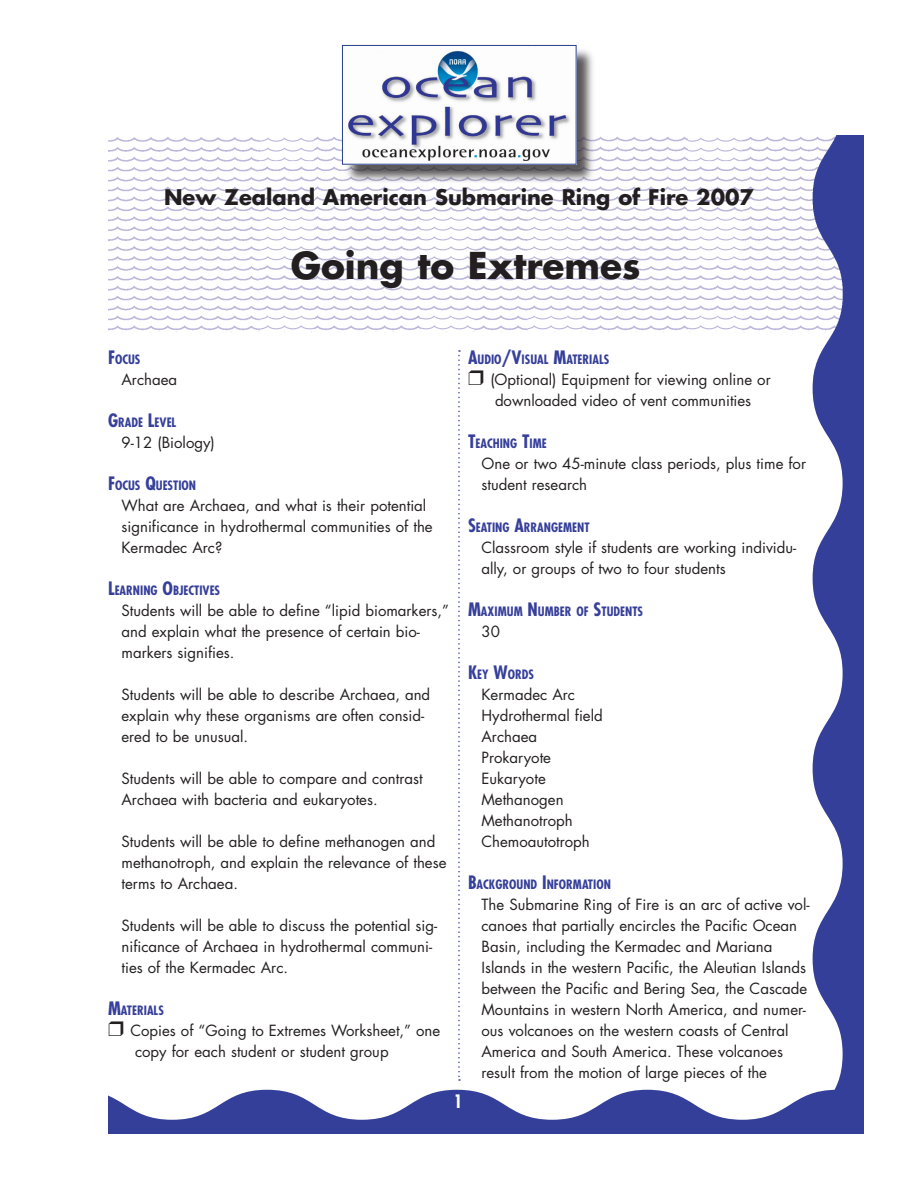
<style>
.page{position:relative;width:918px;height:1188px;background:#fff}
.page>*{position:absolute;margin:0;border:0;box-sizing:border-box;transform-origin:0 0}
.body_text_lists{font:700 36px "Futura";color:#231f20}
.body_text_lists-2{font:700 21px "Futura";color:#231f20}
.body_text_lists-3{font:15px/21px "Futura";color:#231f20}
.Materials{font:15px/21px "Futura";color:#231f20}
.Sub_head{font:700 condensed 12.6px "Futura";color:#363f9a}
.s1{font-size:18px}
</style>
<div class="page">
<svg style="left:261px;top:256px;width:52px;height:4px"></svg>
<svg style="left:261px;top:246px;width:52px;height:4px"></svg>
<svg style="left:261px;top:217px;width:52px;height:23px"></svg>
<svg style="left:421px;top:256px;width:53px;height:4px"></svg>
<svg style="left:421px;top:246px;width:53px;height:4px"></svg>
<svg style="left:421px;top:217px;width:53px;height:23px"></svg>
<svg style="left:528px;top:256px;width:53px;height:4px"></svg>
<svg style="left:528px;top:246px;width:53px;height:4px"></svg>
<svg style="left:528px;top:217px;width:53px;height:23px"></svg>
<svg style="left:689px;top:256px;width:52px;height:4px"></svg>
<svg style="left:689px;top:246px;width:52px;height:4px"></svg>
<svg style="left:689px;top:217px;width:52px;height:23px"></svg>
<svg style="left:261px;top:137px;width:52px;height:24px"></svg>
<svg style="left:689px;top:137px;width:52px;height:24px"></svg>
<svg style="left:261px;top:318px;width:52px;height:14px"></svg>
<svg style="left:421px;top:318px;width:53px;height:14px"></svg>
<svg style="left:528px;top:318px;width:53px;height:14px"></svg>
<svg style="left:689px;top:318px;width:52px;height:14px"></svg>
<svg style="left:813px;top:369px;width:51px;height:721px;fill:#343f9a"></svg>
<img style="left:108px;top:137px;width:153px;height:196px">
<img style="left:313px;top:135px;width:108px;height:198px">
<img style="left:474px;top:186px;width:54px;height:145px">
<img style="left:581px;top:136px;width:108px;height:197px">
<img style="left:741px;top:135px;width:123px;height:234px">
<img style="left:260px;top:161px;width:55px;height:52px">
<img style="left:420px;top:183px;width:55px;height:30px">
<img style="left:527px;top:183px;width:55px;height:30px">
<img style="left:688px;top:161px;width:54px;height:52px">
<img style="left:260px;top:265px;width:55px;height:53px">
<img style="left:420px;top:265px;width:55px;height:53px">
<img style="left:527px;top:265px;width:55px;height:53px">
<img style="left:688px;top:265px;width:54px;height:53px">
<div style="left:344px;top:47px;width:253px;height:136px;background:#231f20;opacity:.75"></div>
<img style="left:344px;top:47px;width:231px;height:116px">
<div style="left:342px;top:45px;width:235px;height:120px;border:1px solid #253f8e"></div>
<svg style="left:458px;top:350px;width:2px;height:731px"></svg>
<svg style="left:108px;top:1090px;width:756px;height:44px"></svg>
<p class="body_text_lists-2" style="left:164px;top:183px;width:591px">New Zealand American Submarine Ring of Fire 2007</p>
<p class="body_text_lists" style="left:291px;top:240px;width:351px">Going to Extremes</p>
<p class="Sub_head" style="left:108px;top:352px;width:34px"><span class="s1">F</span>OCUS</p>
<p class="body_text_lists-3" style="left:122px;top:369px;width:57px">Archaea</p>
<p class="Sub_head" style="left:108px;top:415px;width:69px"><span class="s1">G</span>RADE <span class="s1">L</span>EVEL</p>
<p class="body_text_lists-3" style="left:122px;top:432px;width:95px">9-12 (Biology)</p>
<p class="Sub_head" style="left:108px;top:478px;width:90px"><span class="s1">F</span>OCUS <span class="s1">Q</span>UESTION</p>
<p class="body_text_lists-3" style="left:122px;top:495px;width:313px">What are Archaea, and what is their potential significance in hydrothermal communities of the<br>Kermadec Arc?</p>
<p class="Sub_head" style="left:108px;top:583px;width:114px"><span class="s1">L</span>EARNING <span class="s1">O</span>BJECTIVES</p>
<p class="body_text_lists-3" style="left:122px;top:600px;width:329px">Students will be able to define “lipid biomarkers,” and explain what the presence of certain bio&shy;markers signifies.</p>
<p class="body_text_lists-3" style="left:122px;top:684px;width:310px">Students will be able to describe Archaea, and explain why these organisms are often consid&shy;ered to be unusual.</p>
<p class="body_text_lists-3" style="left:122px;top:768px;width:303px">Students will be able to compare and contrast<br>Archaea with bacteria and eukaryotes.</p>
<p class="body_text_lists-3" style="left:122px;top:831px;width:327px">Students will be able to define methanogen and methanotroph, and explain the relevance of these terms to Archaea.</p>
<p class="body_text_lists-3" style="left:122px;top:915px;width:317px">Students will be able to discuss the potential sig&shy;nificance of Archaea in hydrothermal communi&shy;ties of the Kermadec Arc.</p>
<p class="Sub_head" style="left:108px;top:1003px;width:57px"><span class="s1">M</span>ATERIALS</p>
<p class="Materials" style="left:135px;top:1020px;width:307px;text-indent:-5px">Copies of “Going to Extremes Worksheet,” one copy for each student or student group</p>
<p class="Sub_head" style="left:468px;top:352px;width:143px"><span class="s1">A</span>UDIO<span class="s1">/V</span>ISUAL <span class="s1">M</span>ATERIALS</p>
<p class="Materials" style="left:495px;top:369px;width:277px;text-indent:-5px">(Optional) Equipment for viewing online or downloaded video of vent communities</p>
<p class="Sub_head" style="left:468px;top:436px;width:80px"><span class="s1">T</span>EACHING <span class="s1">T</span>IME</p>
<p class="body_text_lists-3" style="left:482px;top:453px;width:326px">One or two 45-minute class periods, plus time for student research</p>
<p class="Sub_head" style="left:468px;top:520px;width:123px"><span class="s1">S</span>EATING <span class="s1">A</span>RRANGEMENT</p>
<p class="body_text_lists-3" style="left:482px;top:537px;width:316px">Classroom style if students are working individu&shy;ally, or groups of two to four students</p>
<p class="Sub_head" style="left:468px;top:604px;width:177px"><span class="s1">M</span>AXIMUM <span class="s1">N</span>UMBER OF <span class="s1">S</span>TUDENTS</p>
<p class="body_text_lists-3" style="left:482px;top:621px;width:20px">30</p>
<p class="Sub_head" style="left:468px;top:667px;width:68px"><span class="s1">K</span>EY <span class="s1">W</span>ORDS</p>
<p class="body_text_lists-3" style="left:482px;top:684px;width:95px">Kermadec Arc</p>
<p class="body_text_lists-3" style="left:482px;top:705px;width:123px">Hydrothermal field</p>
<p class="body_text_lists-3" style="left:482px;top:726px;width:57px">Archaea</p>
<p class="body_text_lists-3" style="left:482px;top:747px;width:71px">Prokaryote</p>
<p class="body_text_lists-3" style="left:482px;top:768px;width:66px">Eukaryote</p>
<p class="body_text_lists-3" style="left:482px;top:789px;width:84px">Methanogen</p>
<p class="body_text_lists-3" style="left:482px;top:810px;width:93px">Methanotroph</p>
<p class="body_text_lists-3" style="left:482px;top:831px;width:110px">Chemoautotroph</p>
<p class="Sub_head" style="left:468px;top:877px;width:144px"><span class="s1">B</span>ACKGROUND <span class="s1">I</span>NFORMATION</p>
<p class="body_text_lists-3" style="left:482px;top:894px;width:330px">The Submarine Ring of Fire is an arc of active vol&shy;canoes that partially encircles the Pacific Ocean Basin, including the Kermadec and Mariana Islands in the western Pacific, the Aleutian Islands between the Pacific and Bering Sea, the Cascade Mountains in western North America, and numer&shy;ous volcanoes on the western coasts of Central America and South America. These volcanoes result from the motion of large pieces of the</p>
</div>
